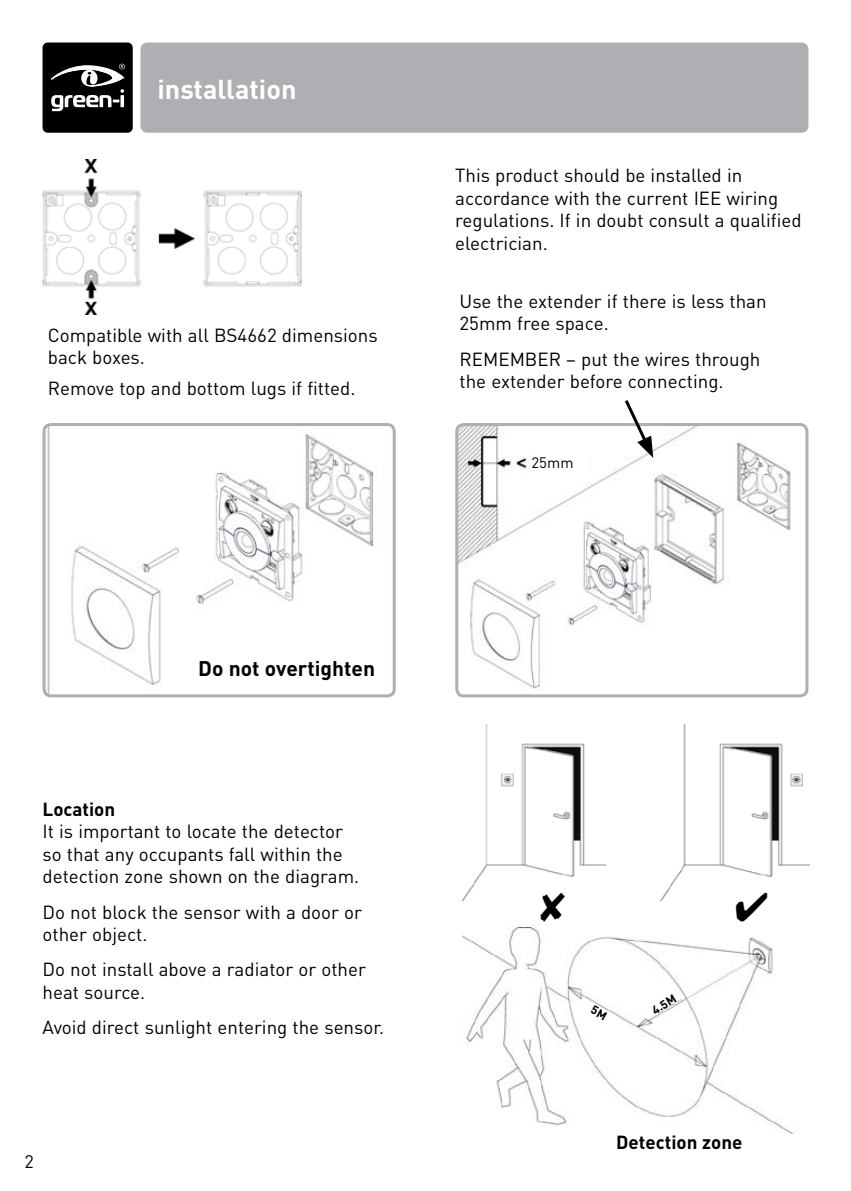
<style>
.page{position:relative;width:851px;height:1191px;background:#fff}
.page>*{position:absolute;margin:0;border:0;box-sizing:border-box;transform-origin:0 0}
.t1{font:700 27px "DIN";color:#fff}
.t2{font:700 21px "DIN";color:#000}
.t3{font:18.6px/22.5px "DIN";color:#000}
.t4{font:700 18.6px "DIN";color:#000}
.t5{font:18px "DIN";color:#000}
.t6{font:15px "DIN";color:#000}
.t7{font:700 12px "DIN";color:#000}
</style>
<div class="page">
<img style="left:44px;top:424px;width:350px;height:272px">
<div style="left:43px;top:423px;width:352px;height:274px;border:3px solid #aeafb2;border-radius:7px"></div>
<div style="left:43px;top:43px;width:90px;height:90px;background:#000;border-radius:5px"></div>
<svg style="left:51px;top:64px;width:74px;height:47px"></svg>
<div style="left:140px;top:43px;width:668px;height:90px;background:#aeafb2;border-radius:7px"></div>
<img style="left:462px;top:724px;width:347px;height:178px">
<img style="left:462px;top:927px;width:331px;height:206px">
<div style="left:537px;top:887px;width:37px;height:41px;background:#fff"></div>
<div style="left:735px;top:887px;width:38px;height:41px;background:#fff"></div>
<img style="left:459px;top:424px;width:347px;height:272px">
<div style="left:455px;top:423px;width:353px;height:274px;border:3px solid #aeafb2;border-radius:7px"></div>
<div style="left:531px;top:456px;width:56px;height:23px;background:#fff"></div>
<img style="left:43px;top:159px;width:258px;height:156px">
<svg style="left:622px;top:400px;width:31px;height:58px"></svg>
<svg style="left:640px;top:983px;width:43px;height:35px"></svg>
<svg style="left:576px;top:997px;width:43px;height:35px"></svg>
<h1 class="t1" style="left:157px;top:71px;width:141px">installation</h1>
<p class="t3" style="left:48px;top:323px;width:331px">Compatible with all BS4662 dimensions back boxes.</p>
<p class="t3" style="left:48px;top:377px;width:309px">Remove top and bottom lugs if fitted.</p>
<p class="t3" style="left:455px;top:164px;width:348px">This product should be installed in accordance with the current IEE wiring regulations. If in doubt consult a qualified electrician.</p>
<p class="t3" style="left:459px;top:289px;width:308px">Use the extender if there is less than<br>25mm free space.</p>
<p class="t3" style="left:459px;top:347px;width:302px">REMEMBER – put the wires through the extender before connecting.</p>
<p class="t6" style="left:531px;top:453px;width:44px">25mm</p>
<p class="t2" style="left:198px;top:654px;width:178px">Do not overtighten</p>
<p class="t4" style="left:43px;top:797px;width:74px">Location</p>
<p class="t3" style="left:43px;top:820px;width:318px">It is important to locate the detector so that any occupants fall within the detection zone shown on the diagram.</p>
<p class="t3" style="left:43px;top:900px;width:321px">Do not block the sensor with a door or other object.</p>
<p class="t3" style="left:43px;top:958px;width:325px">Do not install above a radiator or other heat source.</p>
<p class="t3" style="left:43px;top:1015px;width:343px">Avoid direct sunlight entering the sensor.</p>
<p class="t5" style="left:25px;top:1150px;width:11px">2</p>
<p class="t7" style="left:648px;top:1004px;width:28px;rotate:-31deg">4.5M</p>
<p class="t4" style="left:616px;top:1129px;width:128px">Detection zone</p>
</div>
